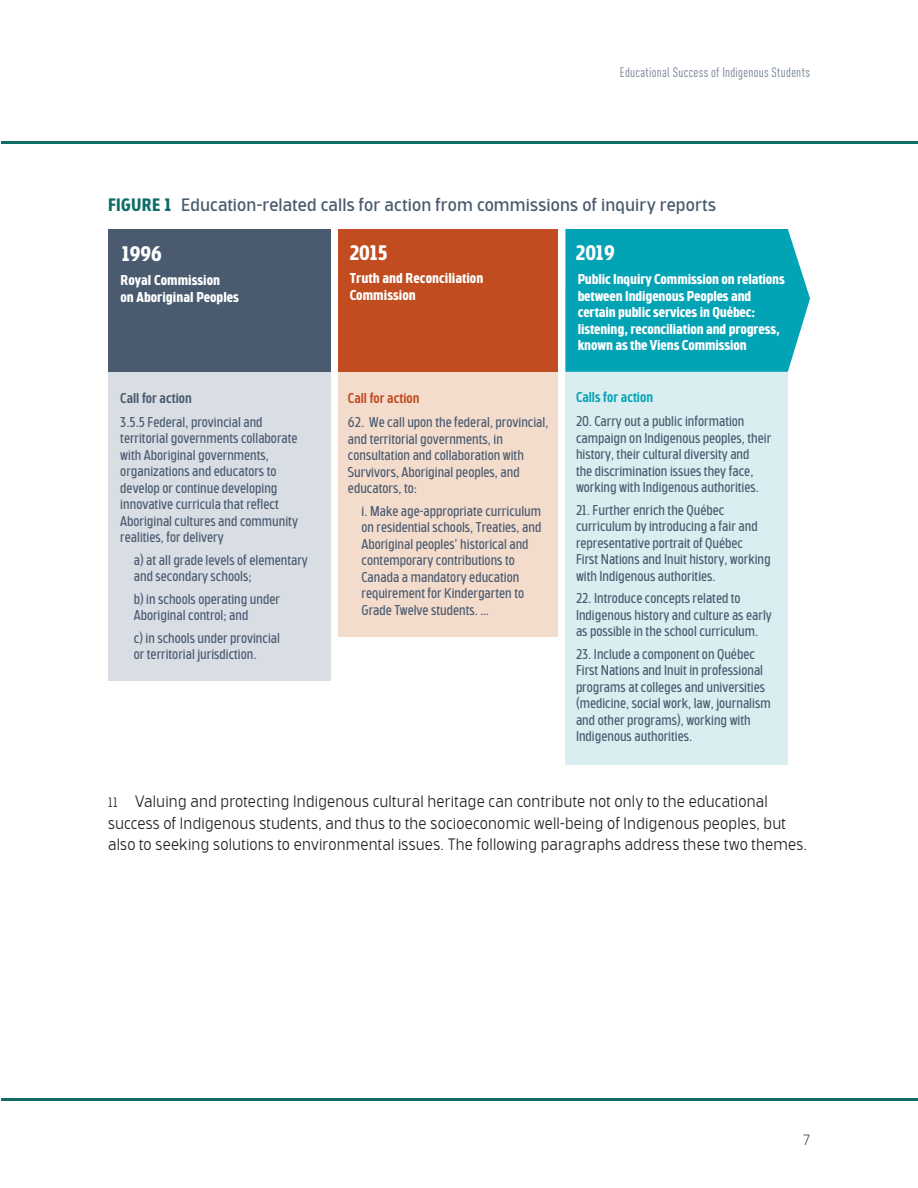
<style>
.page{position:relative;width:918px;height:1188px;background:#fff}
.page>*{position:absolute;margin:0;border:0;box-sizing:border-box;transform-origin:0 0}
.t1{font:700 21px "Bosphorus 40 Condensed 45";color:#fff}
.t2{font:18px "Bosphorus 50 Normal 53";letter-spacing:.005em;color:#4a5b6f}
.t3{font:300 16.5px/21.8px "Bosphorus 50 Normal 52";letter-spacing:.01em;color:#231f20}
.t4{font:300 15px "Bosphorus 50 Normal 52";color:#4a5b6f}
.t5{font:14.25px/16.5px "Bosphorus 40 Condensed 43";color:#4a5b6f}
.t6{font:700 14.25px/16.5px "Bosphorus 40 Condensed 45";letter-spacing:-.01em;color:#fff}
.t7{font:500 14.25px "Bosphorus 40 Condensed 44";color:#02a3b5}
.t8{font:500 14.25px "Bosphorus 40 Condensed 44";color:#4a5b6f}
.t9{font:500 14.25px "Bosphorus 40 Condensed 44";color:#c04c1f}
.t10{font:condensed 13.5px "DIN Offc";letter-spacing:.02em;color:#6d7c8f}
.s1{font-family:"Bosphorus 40 Condensed 45";font-weight:700;color:#0d6d66}
.s2{font-size:13.5px}
</style>
<div class="page">
<hr style="left:1px;top:141px;width:917px;height:3px;background:#0d6d66">
<hr style="left:1px;top:1098px;width:917px;height:3px;background:#0d6d66">
<div style="left:108px;top:351px;width:222px;height:329px;background:#d9dee5"></div>
<div style="left:338px;top:351px;width:220px;height:286px;background:#f4dccd"></div>
<div style="left:565px;top:288px;width:223px;height:476px;background:#daedf0"></div>
<div style="left:108px;top:229px;width:222px;height:143px;background:#4a5b6f"></div>
<div style="left:338px;top:229px;width:220px;height:143px;background:#c04c1f"></div>
<div style="left:565px;top:229px;width:245px;height:143px;background:#02a3b5"></div>
<p class="t10" style="left:620px;top:65px;width:192px">Educational Success of Indigenous Students</p>
<p class="t2" style="left:108px;top:194px;width:610px"><span class="s1">FIGURE 1</span> Education-related calls for action from commissions of inquiry reports</p>
<h1 class="t1" style="left:122px;top:241px;width:41px">1996</h1>
<h1 class="t1" style="left:350px;top:240px;width:39px">2015</h1>
<h1 class="t1" style="left:576px;top:240px;width:40px">2019</h1>
<p class="t6" style="left:120px;top:273px;width:120px">Royal Commission<br>on Aboriginal Peoples</p>
<p class="t6" style="left:350px;top:271px;width:135px">Truth and Reconciliation<br>Commission</p>
<p class="t6" style="left:578px;top:272px;width:209px">Public Inquiry Commission on relations between Indigenous Peoples and certain public services in Québec: listening, reconciliation and progress, known as the Viens Commission</p>
<p class="t8" style="left:120px;top:389px;width:73px">Call for action</p>
<p class="t5" style="left:120px;top:414px;width:179px">3.5.5 Federal, provincial and territorial governments collaborate with Aboriginal governments, organizations and educators to develop or continue developing innovative curricula that reflect<br>Aboriginal cultures and community realities, for delivery</p>
<p class="t5" style="left:134px;top:552px;width:176px">a) at all grade levels of elementary and secondary schools;</p>
<p class="t5" style="left:134px;top:591px;width:148px">b) in schools operating under<br>Aboriginal control; and</p>
<p class="t5" style="left:134px;top:630px;width:148px">c) in schools under provincial or territorial jurisdiction.</p>
<p class="t9" style="left:348px;top:390px;width:73px">Call for action</p>
<p class="t5" style="left:348px;top:414px;width:202px">62. We call upon the federal, provincial, and territorial governments, in consultation and collaboration with<br>Survivors, Aboriginal peoples, and educators, to:</p>
<p class="t5" style="left:361px;top:503px;width:181px">i. Make age-appropriate curriculum on residential schools, Treaties, and Aboriginal peoples’ historical and contemporary contributions to Canada a mandatory education requirement for Kindergarten to Grade Twelve students. …</p>
<p class="t7" style="left:576px;top:389px;width:79px">Calls for action</p>
<p class="t5" style="left:576px;top:414px;width:197px">20. Carry out a public information campaign on Indigenous peoples, their history, their cultural diversity and<br>the discrimination issues they face, working with Indigenous authorities.</p>
<p class="t5" style="left:576px;top:502px;width:196px">21. Further enrich the Québec curriculum by introducing a fair and representative portrait of Québec<br>First Nations and Inuit history, working with Indigenous authorities.</p>
<p class="t5" style="left:576px;top:591px;width:197px">22. Introduce concepts related to<br>Indigenous history and culture as early as possible in the school curriculum.</p>
<p class="t5" style="left:576px;top:646px;width:196px">23. Include a component on Québec First Nations and Inuit in professional programs at colleges and universities (medicine, social work, law, journalism and other programs), working with Indigenous authorities.</p>
<p class="t3" style="left:108px;top:791px;width:701px"><span class="s2">11</span> Valuing and protecting Indigenous cultural heritage can contribute not only to the educational success of Indigenous students, and thus to the socioeconomic well-being of Indigenous peoples, but also to seeking solutions to environmental issues. The following paragraphs address these two themes.</p>
<p class="t4" style="left:803px;top:1131px;width:8px">7</p>
</div>
